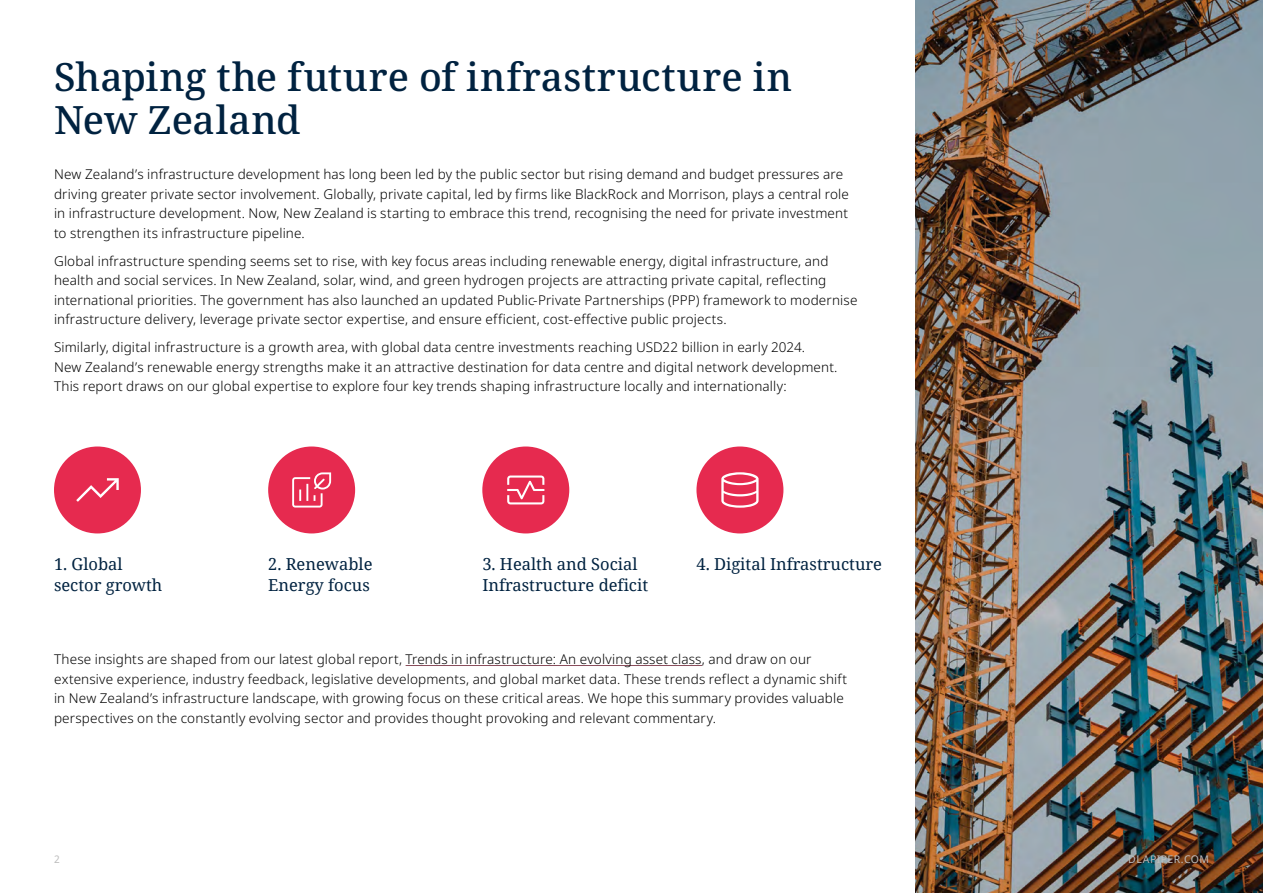
<style>
.page{position:relative;width:1263px;height:893px;background:#fff}
.page>*{position:absolute;margin:0;border:0;box-sizing:border-box;transform-origin:0 0}
.t1{font:500 39px/43.5px "Noto Serif";letter-spacing:.005em;color:#002240}
.t2{font:16.5px/21px "Noto Serif";color:#002240}
.t3{font:300 13.5px/19.5px "Noto Sans";letter-spacing:.01em;color:#000}
.t4{font:10.5px "Noto Sans";letter-spacing:.04em;color:#bebebe}
</style>
<div class="page">
<img style="left:916px;top:0;width:347px;height:893px">
<div style="left:54px;top:446px;width:87px;height:87px;background:#e62a4f;border-radius:50%"></div>
<svg style="left:76px;top:478px;width:43px;height:24px"></svg>
<div style="left:268px;top:446px;width:87px;height:87px;background:#e62a4f;border-radius:50%"></div>
<svg style="left:292px;top:472px;width:39px;height:36px"></svg>
<div style="left:482px;top:446px;width:87px;height:87px;background:#e62a4f;border-radius:50%"></div>
<svg style="left:507px;top:475px;width:37px;height:29px"></svg>
<div style="left:696px;top:446px;width:87px;height:87px;background:#e62a4f;border-radius:50%"></div>
<svg style="left:721px;top:472px;width:37px;height:36px"></svg>
<hr style="left:406px;top:665px;width:296px;height:1px;background:#8a4d5b">
<h1 class="t1" style="left:54px;top:56px;width:740px">Shaping the future of infrastructure in<br>New Zealand</h1>
<p class="t3" style="left:54px;top:165px;width:796px">New Zealand’s infrastructure development has long been led by the public sector but rising demand and budget pressures are driving greater private sector involvement. Globally, private capital, led by firms like BlackRock and Morrison, plays a central role in infrastructure development. Now, New Zealand is starting to embrace this trend, recognising the need for private investment to strengthen its infrastructure pipeline.</p>
<p class="t3" style="left:54px;top:251px;width:805px">Global infrastructure spending seems set to rise, with key focus areas including renewable energy, digital infrastructure, and health and social services. In New Zealand, solar, wind, and green hydrogen projects are attracting private capital, reflecting international priorities. The government has also launched an updated Public-Private Partnerships (PPP) framework to modernise infrastructure delivery, leverage private sector expertise, and ensure efficient, cost-effective public projects.</p>
<p class="t3" style="left:54px;top:338px;width:785px">Similarly, digital infrastructure is a growth area, with global data centre investments reaching USD22 billion in early 2024.<br>New Zealand’s renewable energy strengths make it an attractive destination for data centre and digital network development.<br>This report draws on our global expertise to explore four key trends shaping infrastructure locally and internationally:</p>
<p class="t2" style="left:54px;top:553px;width:110px">1. Global sector growth</p>
<p class="t2" style="left:268px;top:553px;width:106px">2. Renewable<br>Energy focus</p>
<p class="t2" style="left:482px;top:553px;width:167px">3. Health and Social<br>Infrastructure deficit</p>
<p class="t2" style="left:696px;top:553px;width:187px">4. Digital Infrastructure</p>
<p class="t3" style="left:54px;top:650px;width:795px">These insights are shaped from our latest global report, Trends in infrastructure: An evolving asset class, and draw on our extensive experience, industry feedback, legislative developments, and global market data. These trends reflect a dynamic shift in New Zealand’s infrastructure landscape, with growing focus on these critical areas. We hope this summary provides valuable perspectives on the constantly evolving sector and provides thought provoking and relevant commentary.</p>
<p class="t4" style="left:54px;top:852px;width:7px">2</p>
<p class="t4" style="left:1128px;top:852px;width:82px">DLAPIPER.COM</p>
</div>
